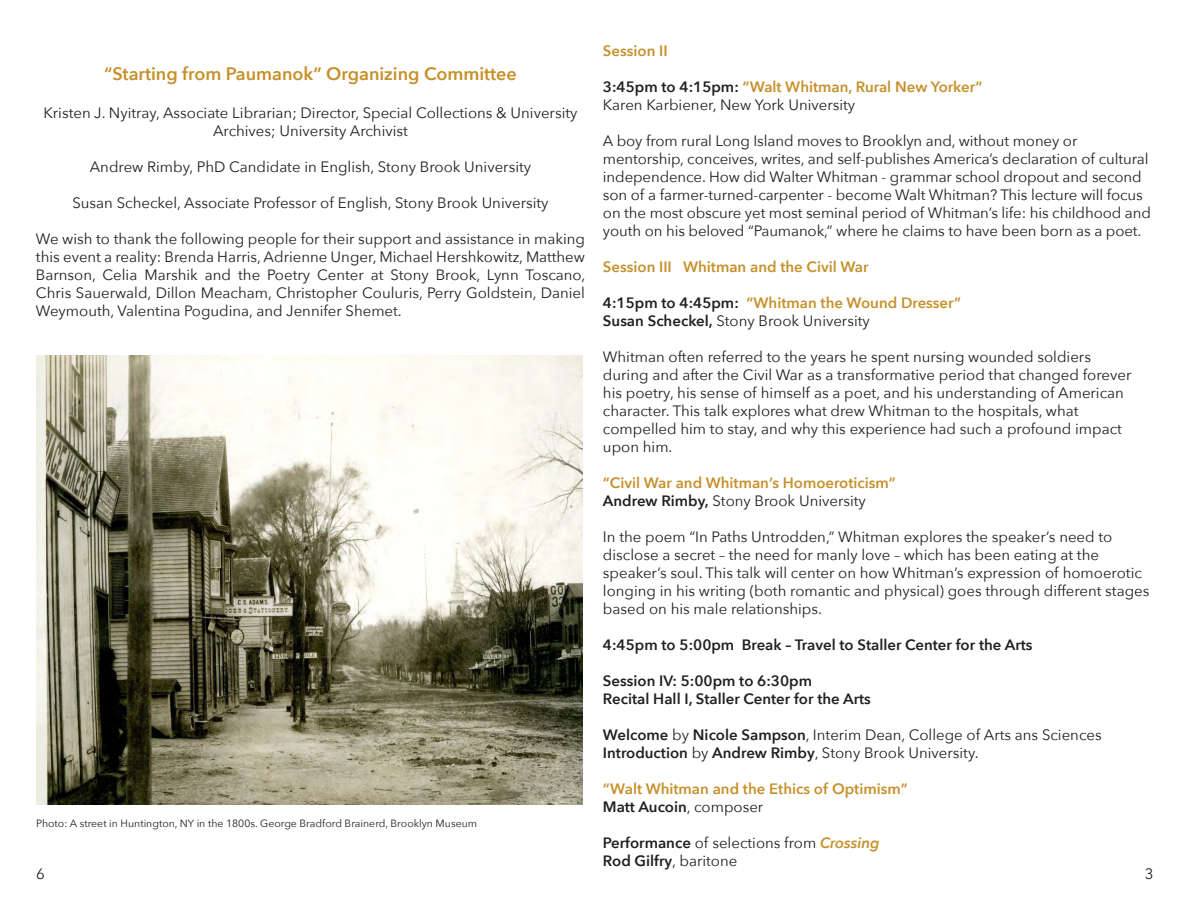
<style>
.page{position:relative;width:1188px;height:918px;background:#fff}
.page>*{position:absolute;margin:0;border:0;box-sizing:border-box;transform-origin:0 0}
.t1{font:600 18px "Avenir Next";color:#c6902b}
.t2{font:15px/18px "Avenir Next";color:#231f20}
.t3{font:600 15px "Avenir Next";color:#c6902b}
.t4{font:600 15px "Avenir Next";color:#231f20}
.t5{font:10.5px "Avenir Next";color:#231f20}
.s1{color:#231f20}
.s2{font-weight:600}
.s3{font-weight:400}
.s4{font-weight:600;font-style:italic;color:#c6902b}
</style>
<div class="page">
<img style="left:36px;top:356px;width:546px;height:448px">
<p class="t3" style="left:603px;top:38px;width:66px">Session II</p>
<p class="t3" style="left:603px;top:74px;width:381px"><span class="s1">3:45pm to 4:15pm:</span> “Walt Whitman, Rural New Yorker”</p>
<p class="t2" style="left:603px;top:96px;width:254px">Karen Karbiener, New York University</p>
<p class="t2" style="left:603px;top:132px;width:550px">A boy from rural Long Island moves to Brooklyn and, without money or mentorship, conceives, writes, and self-publishes America’s declaration of cultural independence. How did Walter Whitman - grammar school dropout and second son of a farmer-turned-carpenter - become Walt Whitman? This lecture will focus on the most obscure yet most seminal period of Whitman’s life: his childhood and youth on his beloved “Paumanok,” where he claims to have been born as a poet.</p>
<p class="t3" style="left:603px;top:254px;width:267px">Session III Whitman and the Civil War</p>
<p class="t3" style="left:603px;top:290px;width:360px"><span class="s1">4:15pm to 4:45pm:</span> “Whitman the Wound Dresser”</p>
<p class="t2" style="left:603px;top:312px;width:268px"><span class="s2">Susan Scheckel,</span> Stony Brook University</p>
<p class="t2" style="left:603px;top:348px;width:530px">Whitman often referred to the years he spent nursing wounded soldiers during and after the Civil War as a transformative period that changed forever his poetry, his sense of himself as a poet, and his understanding of American character. This talk explores what drew Whitman to the hospitals, what compelled him to stay, and why this experience had such a profound impact upon him.</p>
<p class="t3" style="left:603px;top:470px;width:294px">“Civil War and Whitman’s Homoeroticism”</p>
<p class="t2" style="left:603px;top:492px;width:264px"><span class="s2">Andrew Rimby,</span> Stony Brook University</p>
<p class="t2" style="left:603px;top:528px;width:548px">In the poem “In Paths Untrodden,” Whitman explores the speaker’s need to disclose a secret – the need for manly love – which has been eating at the speaker’s soul. This talk will center on how Whitman’s expression of homoerotic longing in his writing (both romantic and physical) goes through different stages based on his male relationships.</p>
<p class="t4" style="left:603px;top:632px;width:431px">4:45pm to 5:00pm Break – Travel to Staller Center for the Arts</p>
<p class="t4" style="left:603px;top:668px;width:211px">Session IV: 5:00pm to 6:30pm</p>
<p class="t4" style="left:603px;top:686px;width:269px">Recital Hall I, Staller Center for the Arts</p>
<p class="t2" style="left:603px;top:726px;width:500px"><span class="s2">Welcome</span> by <span class="s2">Nicole Sampson</span>, Interim Dean, College of Arts ans Sciences</p>
<p class="t2" style="left:603px;top:744px;width:377px"><span class="s2">Introduction</span> by <span class="s2">Andrew Rimby</span>, Stony Brook University.</p>
<p class="t3" style="left:603px;top:776px;width:306px">“Walt Whitman and the Ethics of Optimism”</p>
<p class="t4" style="left:603px;top:794px;width:162px">Matt Aucoin<span class="s3">, composer</span></p>
<p class="t2" style="left:603px;top:834px;width:278px"><span class="s2">Performance</span> of selections from <span class="s4">Crossing</span></p>
<p class="t4" style="left:603px;top:848px;width:136px">Rod Gilfry<span class="s3">, baritone</span></p>
<p class="t1" style="left:104px;top:58px;width:414px">“Starting from Paumanok” Organizing Committee</p>
<p class="t2" style="left:43px;top:103px;width:536px;text-align:center">Kristen J. Nyitray, Associate Librarian; Director, Special Collections &amp; University<br>Archives; University Archivist</p>
<p class="t2" style="left:90px;top:157px;width:443px">Andrew Rimby, PhD Candidate in English, Stony Brook University</p>
<p class="t2" style="left:72px;top:193px;width:478px">Susan Scheckel, Associate Professor of English, Stony Brook University</p>
<p class="t2" style="left:36px;top:229px;width:551px;text-align:justify">We wish to thank the following people for their support and assistance in making this event a reality: Brenda Harris, Adrienne Unger, Michael Hershkowitz, Matthew Barnson, Celia Marshik and the Poetry Center at Stony Brook, Lynn Toscano, Chris Sauerwald, Dillon Meacham, Christopher Couluris, Perry Goldstein, Daniel Weymouth, Valentina Pogudina, and Jennifer Shemet.</p>
<p class="t5" style="left:36px;top:814px;width:443px">Photo: A street in Huntington, NY in the 1800s. George Bradford Brainerd, Brooklyn Museum</p>
<p class="t2" style="left:36px;top:864px;width:10px">6</p>
<p class="t2" style="left:1145px;top:864px;width:10px">3</p>
</div>
